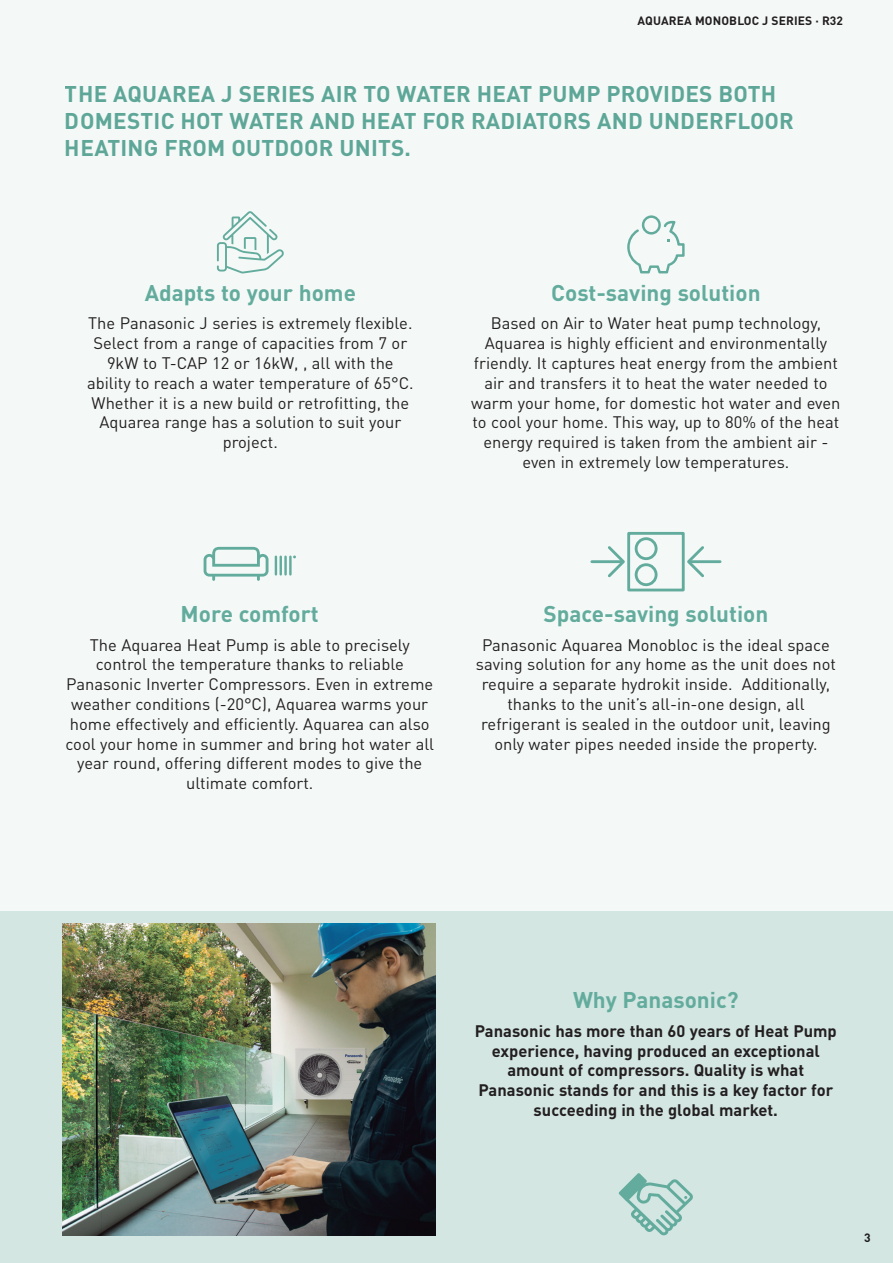
<style>
.page{position:relative;width:893px;height:1263px;background:#f4f9f7}
.page>*{position:absolute;margin:0;border:0;box-sizing:border-box;transform-origin:0 0}
._00_INTRO_TEXT_11R{font:700 22.5px/27px "DINOT";color:#63ac9d}
._01_18_TEXT_11R{font:16.5px/19.8px "DINOT";color:#231f20;text-align:center}
._01_18_TEXT_11R-2{font:700 16.5px/19.8px "DINOT";color:#231f20;text-align:center}
.t1{font:700 12px "DINOT";letter-spacing:.01em;color:#231f20}
</style>
<div class="page">
<div style="left:0;top:911px;width:893px;height:352px;background:#d3e6e2"></div>
<svg style="left:627px;top:215px;width:58px;height:58px"></svg>
<svg style="left:217px;top:211px;width:67px;height:62px"></svg>
<svg style="left:204px;top:547px;width:64px;height:34px"></svg>
<svg style="left:275px;top:557px;width:7px;height:17px"></svg>
<hr style="left:284px;top:557px;width:3px;height:17px;background:#63ac9d">
<hr style="left:289px;top:557px;width:3px;height:17px;background:#63ac9d">
<svg style="left:687px;top:546px;width:20px;height:32px"></svg>
<hr style="left:690px;top:560px;width:30px;height:3px;background:#63ac9d">
<svg style="left:605px;top:546px;width:20px;height:32px"></svg>
<hr style="left:592px;top:560px;width:30px;height:3px;background:#63ac9d">
<div style="left:627px;top:532px;width:58px;height:59px;border:3px solid #63ac9d"></div>
<div style="left:635px;top:563px;width:22px;height:23px;border:3px solid #63ac9d;border-radius:50%"></div>
<div style="left:635px;top:537px;width:22px;height:23px;border:3px solid #63ac9d;border-radius:50%"></div>
<img style="left:63px;top:923px;width:373px;height:312px">
<svg style="left:618px;top:1173px;width:75px;height:62px"></svg>
<p class="t1" style="left:637px;top:13px;width:207px">AQUAREA MONOBLOC J SERIES · R32</p>
<h1 class="_00_INTRO_TEXT_11R" style="left:65px;top:80px;width:730px">THE AQUAREA J SERIES AIR TO WATER HEAT PUMP PROVIDES BOTH<br>DOMESTIC HOT WATER AND HEAT FOR RADIATORS AND UNDERFLOOR<br>HEATING FROM OUTDOOR UNITS.</h1>
<p class="_00_INTRO_TEXT_11R" style="left:145px;top:279px;width:213px">Adapts to your home</p>
<p class="_01_18_TEXT_11R" style="left:87px;top:313px;width:328px">The Panasonic J series is extremely flexible.<br>Select from a range of capacities from 7 or 9kW to T-CAP 12 or 16kW, , all with the ability to reach a water temperature of 65°C.<br>Whether it is a new build or retrofitting, the Aquarea range has a solution to suit your project.</p>
<p class="_00_INTRO_TEXT_11R" style="left:551px;top:279px;width:211px">Cost-saving solution</p>
<p class="_01_18_TEXT_11R" style="left:471px;top:313px;width:371px">Based on Air to Water heat pump technology, Aquarea is highly efficient and environmentally friendly. It captures heat energy from the ambient air and transfers it to heat the water needed to warm your home, for domestic hot water and even to cool your home. This way, up to 80% of the heat energy required is taken from the ambient air ‑ even in extremely low temperatures.</p>
<p class="_00_INTRO_TEXT_11R" style="left:181px;top:600px;width:140px">More comfort</p>
<p class="_01_18_TEXT_11R" style="left:65px;top:634px;width:370px">The Aquarea Heat Pump is able to precisely control the temperature thanks to reliable Panasonic Inverter Compressors. Even in extreme weather conditions (-20°C), Aquarea warms your home effectively and efficiently. Aquarea can also cool your home in summer and bring hot water all year round, offering different modes to give the ultimate comfort.</p>
<p class="_00_INTRO_TEXT_11R" style="left:543px;top:600px;width:226px">Space-saving solution</p>
<p class="_01_18_TEXT_11R" style="left:476px;top:634px;width:361px">Panasonic Aquarea Monobloc is the ideal space saving solution for any home as the unit does not require a separate hydrokit inside. Additionally, thanks to the unit’s all-in-one design, all refrigerant is sealed in the outdoor unit, leaving only water pipes needed inside the property.</p>
<p class="_00_INTRO_TEXT_11R" style="left:573px;top:986px;width:167px">Why Panasonic?</p>
<p class="_01_18_TEXT_11R-2" style="left:475px;top:1020px;width:364px">Panasonic has more than 60 years of Heat Pump experience, having produced an exceptional amount of compressors. Quality is what Panasonic stands for and this is a key factor for succeeding in the global market.</p>
<p class="t1" style="left:864px;top:1230px;width:8px">3</p>
</div>
